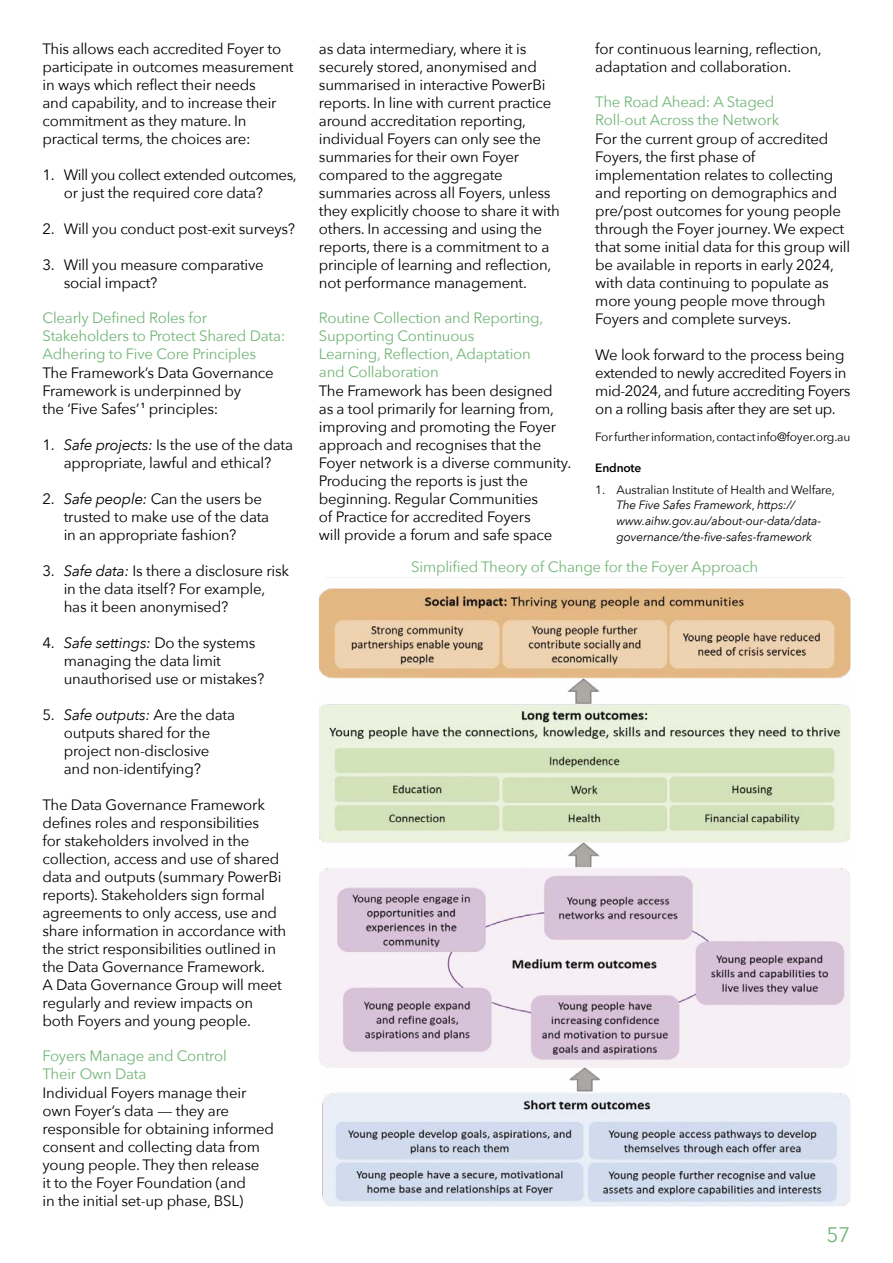
<style>
.page{position:relative;width:893px;height:1263px;background:#fff}
.page>*{position:absolute;margin:0;border:0;box-sizing:border-box;transform-origin:0 0}
.t1{font:21px "Avenir Next";color:#73b578}
.t2{font:15px/18px "Avenir Next";letter-spacing:-.015em;color:#000}
.t3{font:15px/18px "Avenir Next";letter-spacing:-.015em;color:#73b578}
.t4{font:italic 12px/15.8px "Avenir Next";letter-spacing:-.015em;color:#000}
.t5{font:12px "Avenir Next";letter-spacing:-.015em;color:#000}
.t6{font:600 12px "Avenir Next";letter-spacing:-.015em;color:#000}
.s1{font-style:italic}
.s2{font-style:normal}
</style>
<div class="page">
<img style="left:319px;top:577px;width:531px;height:629px">
<svg style="left:319px;top:867px;width:531px;height:339px"></svg>
<p class="t2" style="left:43px;top:39px;width:253px">This allows each accredited Foyer to participate in outcomes measurement in ways which reflect their needs<br>and capability, and to increase their commitment as they mature. In practical terms, the choices are:</p>
<p class="t2" style="left:64px;top:165px;width:235px;text-indent:-21px">1. Will you collect extended outcomes, or just the required core data?</p>
<p class="t2" style="left:43px;top:219px;width:254px">2. Will you conduct post-exit surveys?</p>
<p class="t2" style="left:64px;top:255px;width:202px;text-indent:-21px">3. Will you measure comparative social impact?</p>
<p class="t3" style="left:43px;top:308px;width:244px">Clearly Defined Roles for<br>Stakeholders to Protect Shared Data:<br>Adhering to Five Core Principles</p>
<p class="t2" style="left:43px;top:363px;width:233px">The Framework’s Data Governance<br>Framework is underpinned by<br>the ‘Five Safes’ <sup>1</sup> principles:</p>
<p class="t2" style="left:43px;top:435px;width:252px;text-align:center">1. <span class="s1">Safe projects:</span> Is the use of the data appropriate, lawful and ethical?</p>
<p class="t2" style="left:64px;top:489px;width:207px;text-indent:-21px">2. <span class="s1">Safe people:</span> Can the users be trusted to make use of the data in an appropriate fashion?</p>
<p class="t2" style="left:64px;top:561px;width:227px;text-indent:-21px">3. <span class="s1">Safe data:</span> Is there a disclosure risk in the data itself? For example, has it been anonymised?</p>
<p class="t2" style="left:64px;top:633px;width:202px;text-indent:-21px">4. <span class="s1">Safe settings:</span> Do the systems managing the data limit unauthorised use or mistakes?</p>
<p class="t2" style="left:64px;top:705px;width:173px;text-indent:-21px">5. <span class="s1">Safe outputs:</span> Are the data outputs shared for the project non‑disclosive and non-identifying?</p>
<p class="t2" style="left:43px;top:795px;width:245px">The Data Governance Framework defines roles and responsibilities<br>for stakeholders involved in the collection, access and use of shared data and outputs (summary PowerBi reports). Stakeholders sign formal agreements to only access, use and share information in accordance with the strict responsibilities outlined in the Data Governance Framework.<br>A Data Governance Group will meet regularly and review impacts on both Foyers and young people.</p>
<p class="t3" style="left:43px;top:1046px;width:186px">Foyers Manage and Control<br>Their Own Data</p>
<p class="t2" style="left:43px;top:1083px;width:233px">Individual Foyers manage their own Foyer’s data — they are responsible for obtaining informed consent and collecting data from young people. They then release<br>it to the Foyer Foundation (and<br>in the initial set‑up phase, BSL)</p>
<p class="t2" style="left:595px;top:39px;width:228px">for continuous learning, reflection, adaptation and collaboration.</p>
<p class="t3" style="left:595px;top:92px;width:185px">The Road Ahead: A Staged<br>Roll-out Across the Network</p>
<p class="t2" style="left:595px;top:129px;width:256px">For the current group of accredited Foyers, the first phase of implementation relates to collecting and reporting on demographics and pre/post outcomes for young people through the Foyer journey. We expect that some initial data for this group will be available in reports in early 2024, with data continuing to populate as more young people move through Foyers and complete surveys.</p>
<p class="t2" style="left:595px;top:345px;width:257px">We look forward to the process being extended to newly accredited Foyers in mid‑2024, and future accrediting Foyers on a rolling basis after they are set up.</p>
<p class="t5" style="left:595px;top:427px;width:257px">For further information, contact info@foyer.org.au</p>
<p class="t6" style="left:595px;top:457px;width:48px">Endnote</p>
<p class="t4" style="left:617px;top:481px;width:220px;text-indent:-21px"><span class="s2">1. Australian Institute of Health and Welfare, </span>The Five Safes Framework<span class="s2">,</span> https:// www.aihw.gov.au/about-our-data/data&shy;governance/the-five-safes-framework</p>
<p class="t3" style="left:411px;top:557px;width:348px">Simplified Theory of Change for the Foyer Approach</p>
<p class="t2" style="left:319px;top:39px;width:243px">as data intermediary, where it is securely stored, anonymised and summarised in interactive PowerBi reports. In line with current practice around accreditation reporting, individual Foyers can only see the summaries for their own Foyer compared to the aggregate summaries across all Foyers, unless they explicitly choose to share it with others. In accessing and using the reports, there is a commitment to a principle of learning and reflection, not performance management.</p>
<p class="t3" style="left:319px;top:308px;width:226px">Routine Collection and Reporting,<br>Supporting Continuous<br>Learning, Reflection, Adaptation and Collaboration</p>
<p class="t2" style="left:319px;top:381px;width:254px">The Framework has been designed<br>as a tool primarily for learning from, improving and promoting the Foyer approach and recognises that the Foyer network is a diverse community.<br>Producing the reports is just the beginning. Regular Communities<br>of Practice for accredited Foyers<br>will provide a forum and safe space</p>
<h1 class="t1" style="left:826px;top:1217px;width:25px">57</h1>
</div>
